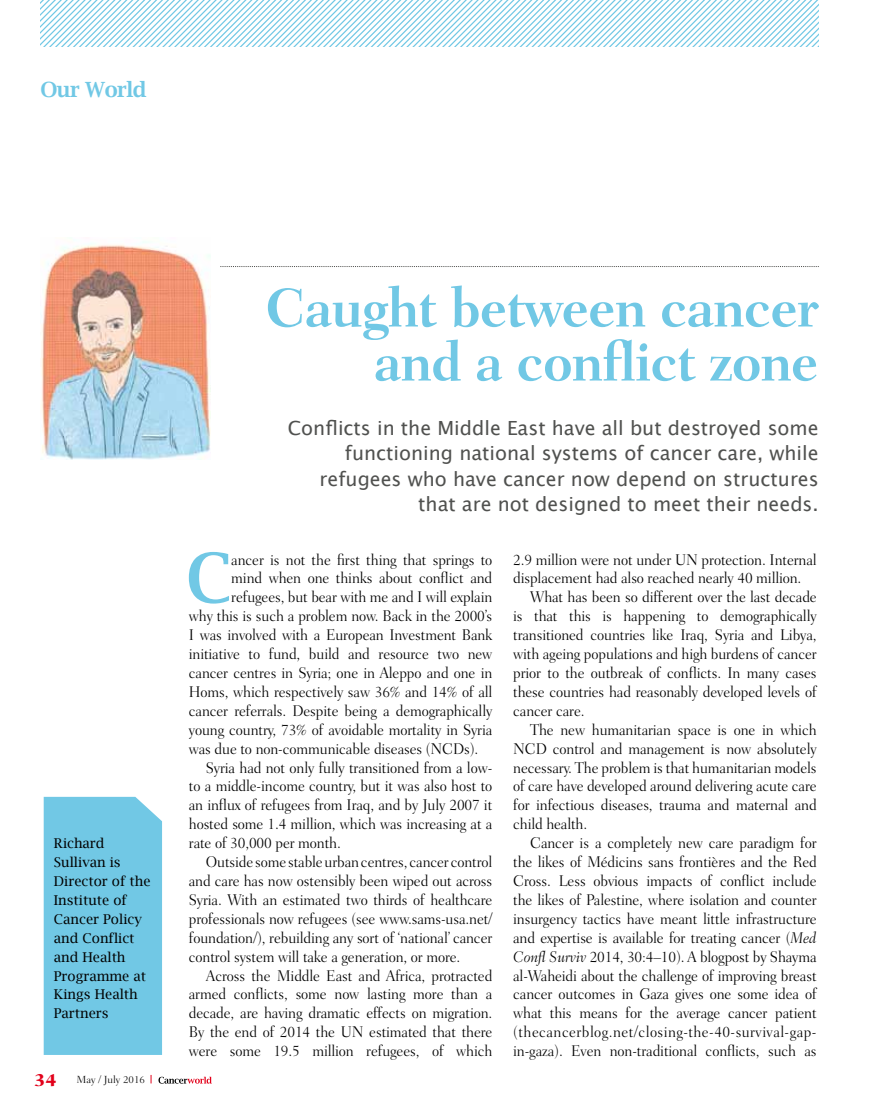
<style>
.page{position:relative;width:872px;height:1106px;background:#fff}
.page>*{position:absolute;margin:0;border:0;box-sizing:border-box;transform-origin:0 0}
.t1{font:600 68.1px "Lucida Bright";color:#71c8e5;scale:.94 1}
.t2{font:700 55.5px/54px "Fairfield LH";letter-spacing:-.025em;color:#71c8e5;text-align:right}
.t3{font:600 21px "Lucida Bright";letter-spacing:-.025em;color:#71c8e5}
.t4{font:19.5px/25.5px "Lucida Grande";color:#50514f;text-align:right}
.t5{font:300 15.75px "Fairfield LH";letter-spacing:-.01em;color:#000;scale:.94 1}
.t6{font:300 15.75px "Fairfield LH";letter-spacing:.03em;color:#000;scale:.94 1}
.t7{font:13.5px/18.9px "Lucida Bright";color:#000}
.t8{font:300 10.5px "Fairfield LH";color:#000}
.s1{font-weight:800;font-size:18px;color:#e2001a}
.s2{font-style:italic}
</style>
<div class="page">
<svg style="left:220px;top:266px;width:599px;height:1px"></svg>
<svg style="left:40px;top:0;width:779px;height:47px"></svg>
<div style="left:44px;top:797px;width:118px;height:257px;background:#71c8e5"></div>
<img style="left:40px;top:241px;width:170px;height:219px">
<svg style="left:158px;top:1076px;width:54px;height:7px"></svg>
<h3 class="t3" style="left:40px;top:77px;width:108px">Our World</h3>
<p class="t7" style="left:54px;top:834px;width:98px">Richard<br>Sullivan is<br>Director of the<br>Institute of<br>Cancer Policy and Conflict and Health<br>Programme at<br>Kings Health<br>Partners</p>
<p class="t8" style="left:34px;top:1073px;width:112px"><span class="s1">34</span> May / July 2016</p>
<h2 class="t2" style="left:265px;top:281px;width:555px">Caught between cancer and a conflict zone</h2>
<p class="t4" style="left:288px;top:415px;width:532px">Conflicts in the Middle East have all but destroyed some functioning national systems of cancer care, while refugees who have cancer now depend on structures that are not designed to meet their needs.</p>
<h1 class="t1" style="left:186px;top:539px;width:50px">C</h1>
<p class="t5" style="left:231px;top:550px;width:279px">ancer is not the first thing that springs to</p>
<p class="t5" style="left:231px;top:569px;width:279px">mind when one thinks about conflict and</p>
<p class="t5" style="left:231px;top:588px;width:279px">refugees, but bear with me and I will explain</p>
<p class="t5" style="left:189px;top:607px;width:324px">why this is such a problem now. Back in the 2000’s</p>
<p class="t5" style="left:189px;top:626px;width:324px">I was involved with a European Investment Bank</p>
<p class="t5" style="left:189px;top:645px;width:324px">initiative to fund, build and resource two new</p>
<p class="t5" style="left:189px;top:664px;width:324px">cancer centres in Syria; one in Aleppo and one in</p>
<p class="t5" style="left:189px;top:682px;width:324px">Homs, which respectively saw 36% and 14% of all</p>
<p class="t5" style="left:189px;top:701px;width:324px">cancer referrals. Despite being a demographically</p>
<p class="t5" style="left:189px;top:720px;width:324px">young country, 73% of avoidable mortality in Syria</p>
<p class="t5" style="left:189px;top:739px;width:309px">was due to non-communicable diseases (NCDs).</p>
<p class="t5" style="left:206px;top:758px;width:306px">Syria had not only fully transitioned from a low-</p>
<p class="t5" style="left:189px;top:777px;width:324px">to a middle-income country, but it was also host to</p>
<p class="t5" style="left:189px;top:796px;width:324px">an influx of refugees from Iraq, and by July 2007 it</p>
<p class="t5" style="left:189px;top:815px;width:324px">hosted some 1.4 million, which was increasing at a</p>
<p class="t5" style="left:189px;top:834px;width:163px">rate of 30,000 per month.</p>
<p class="t5" style="left:206px;top:853px;width:306px">Outside some stable urban centres, cancer control</p>
<p class="t5" style="left:189px;top:871px;width:324px">and care has now ostensibly been wiped out across</p>
<p class="t5" style="left:189px;top:890px;width:324px">Syria. With an estimated two thirds of healthcare</p>
<p class="t5" style="left:189px;top:909px;width:324px">professionals now refugees (see www.sams-usa.net/</p>
<p class="t5" style="left:189px;top:928px;width:324px">foundation/), rebuilding any sort of ‘national’ cancer</p>
<p class="t5" style="left:189px;top:947px;width:290px">control system will take a generation, or more.</p>
<p class="t5" style="left:206px;top:966px;width:306px">Across the Middle East and Africa, protracted</p>
<p class="t5" style="left:189px;top:985px;width:324px">armed conflicts, some now lasting more than a</p>
<p class="t5" style="left:189px;top:1004px;width:324px">decade, are having dramatic effects on migration.</p>
<p class="t5" style="left:189px;top:1023px;width:324px">By the end of 2014 the UN estimated that there</p>
<p class="t5" style="left:189px;top:1042px;width:324px">were some 19.5 million refugees, of which</p>
<p class="t5" style="left:513px;top:550px;width:324px">2.9 million were not under UN protection. Internal</p>
<p class="t5" style="left:513px;top:569px;width:308px">displacement had also reached nearly 40 million.</p>
<p class="t5" style="left:530px;top:588px;width:306px">What has been so different over the last decade</p>
<p class="t5" style="left:513px;top:607px;width:324px">is that this is happening to demographically</p>
<p class="t5" style="left:513px;top:626px;width:324px">transitioned countries like Iraq, Syria and Libya,</p>
<p class="t5" style="left:513px;top:645px;width:324px">with ageing populations and high burdens of cancer</p>
<p class="t5" style="left:513px;top:664px;width:324px">prior to the outbreak of conflicts. In many cases</p>
<p class="t5" style="left:513px;top:682px;width:324px">these countries had reasonably developed levels of</p>
<p class="t5" style="left:513px;top:701px;width:77px">cancer care.</p>
<p class="t5" style="left:530px;top:720px;width:306px">The new humanitarian space is one in which</p>
<p class="t5" style="left:513px;top:739px;width:324px">NCD control and management is now absolutely</p>
<p class="t5" style="left:513px;top:758px;width:324px">necessary. The problem is that humanitarian models</p>
<p class="t5" style="left:513px;top:777px;width:324px">of care have developed around delivering acute care</p>
<p class="t5" style="left:513px;top:796px;width:324px">for infectious diseases, trauma and maternal and</p>
<p class="t5" style="left:513px;top:815px;width:80px">child health.</p>
<p class="t5" style="left:530px;top:834px;width:306px">Cancer is a completely new care paradigm for</p>
<p class="t5" style="left:513px;top:853px;width:324px">the likes of Médicins sans frontières and the Red</p>
<p class="t5" style="left:513px;top:871px;width:324px">Cross. Less obvious impacts of conflict include</p>
<p class="t5" style="left:513px;top:890px;width:324px">the likes of Palestine, where isolation and counter</p>
<p class="t5" style="left:513px;top:909px;width:324px">insurgency tactics have meant little infrastructure</p>
<p class="t5" style="left:513px;top:928px;width:324px">and expertise is available for treating cancer (<span class="s2">Med</span></p>
<p class="t5" style="left:513px;top:947px;width:324px"><span class="s2">Confl Surviv</span> 2014, 30:4–10). A blogpost by Shayma</p>
<p class="t5" style="left:513px;top:966px;width:324px">al-Waheidi about the challenge of improving breast</p>
<p class="t5" style="left:513px;top:985px;width:324px">cancer outcomes in Gaza gives one some idea of</p>
<p class="t5" style="left:513px;top:1004px;width:324px">what this means for the average cancer patient</p>
<p class="t6" style="left:513px;top:1023px;width:324px">(thecancerblog.net/closing-the-40-survival-gap-</p>
<p class="t5" style="left:513px;top:1042px;width:324px">in-gaza). Even non-traditional conflicts, such as</p>
</div>
